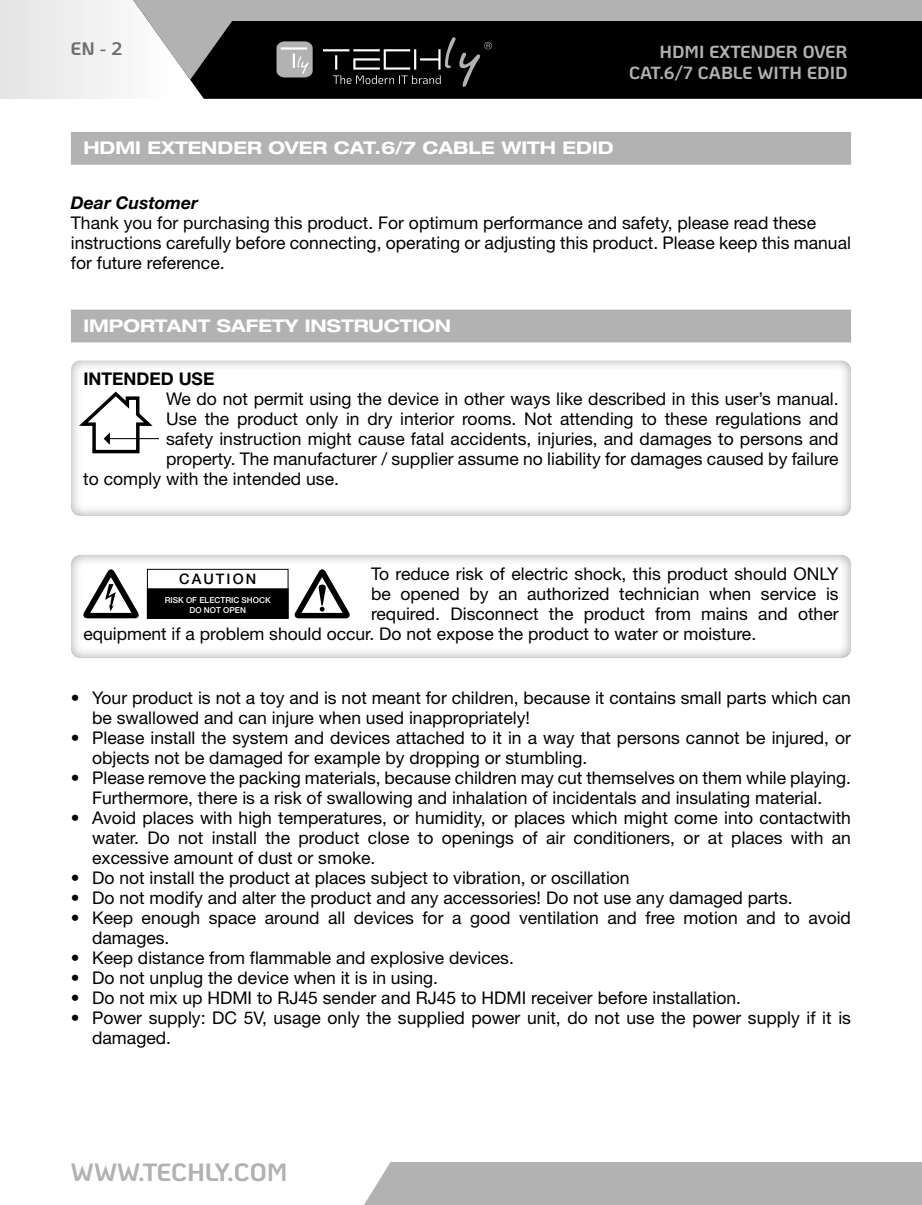
<style>
.page{position:relative;width:922px;height:1205px;background:#fff}
.page>*{position:absolute;margin:0;border:0;box-sizing:border-box;transform-origin:0 0}
.t1{font:700 25px "Ko Ho";color:#b3b2b2}
.t2{font:700 18.25px "Ko Ho";color:#706f6f}
.t3{font:17.5px/20px "Helvetica Neue LT Std";color:#000}
.t4{font:700 expanded 17.5px "Helvetica Neue LT Std";color:#fff}
.t5{font:700 17.5px/21px "Ko Ho";color:#b3b2b2;text-align:right}
.t6{font:italic 700 17.5px "Helvetica Neue LT Std";color:#000}
.t7{font:700 17.5px "Helvetica Neue LT Std";color:#000}
.t8{font:500 14.5px "Helvetica Neue LT Std";letter-spacing:.14em;color:#000}
.t9{font:500 8.25px/9.8px "Helvetica Neue LT Std";color:#fff;text-align:center}
</style>
<div class="page">
<svg style="left:122px;top:80px;width:799px;height:19px;background:#1c1c1c"></svg>
<svg style="left:122px;top:0;width:799px;height:80px;background:#4a4a4a"></svg>
<hr style="left:323px;top:49px;width:26px;height:2px;background:#fff">
<svg style="left:276px;top:41px;width:36px;height:36px"></svg>
<svg style="left:333px;top:37px;width:158px;height:50px;background:#1f1f1f"></svg>
<div style="left:364px;top:1162px;width:557px;height:43px;background:#b3b2b2"></div>
<div style="left:71px;top:132px;width:779px;height:33px;background:#b3b2b2"></div>
<div style="left:71px;top:310px;width:779px;height:32px;background:#b3b2b2"></div>
<div style="left:70px;top:358px;width:783px;height:160px;background:#000;opacity:.4"></div>
<hr style="left:107px;top:438px;width:52px;height:1px;background:#000">
<svg style="left:74px;top:389px;width:79px;height:66px"></svg>
<div style="left:70px;top:552px;width:783px;height:107px;background:#000;opacity:.4"></div>
<svg style="left:293px;top:568px;width:58px;height:50px"></svg>
<svg style="left:82px;top:568px;width:58px;height:50px"></svg>
<div style="left:147px;top:569px;width:141px;height:49px;background:#fff"></div>
<div style="left:147px;top:569px;width:141px;height:49px;border:1px solid #000"></div>
<div style="left:147px;top:589px;width:141px;height:29px;background:#000"></div>
<div style="left:147px;top:588px;width:141px;height:30px;border:1px solid #000"></div>
<p class="t2" style="left:71px;top:34px;width:53px">EN - 2</p>
<p class="t5" style="left:629px;top:41px;width:220px">HDMI EXTENDER OVER<br>CAT.6/7 CABLE WITH EDID</p>
<p class="t4" style="left:83px;top:137px;width:531px">HDMI EXTENDER OVER CAT.6/7 CABLE WITH EDID</p>
<p class="t6" style="left:71px;top:192px;width:129px">Dear Customer</p>
<p class="t3" style="left:71px;top:212px;width:781px">Thank you for purchasing this product. For optimum performance and safety, please read these instructions carefully before connecting, operating or adjusting this product. Please keep this manual for future reference.</p>
<p class="t4" style="left:83px;top:315px;width:369px">IMPORTANT SAFETY INSTRUCTION</p>
<p class="t7" style="left:83px;top:368px;width:132px">INTENDED USE</p>
<p class="t3" style="left:166px;top:389px;width:673px">We do not permit using the device in other ways like described in this user’s manual.</p>
<p class="t3" style="left:166px;top:409px;width:673px">Use the product only in dry interior rooms. Not attending to these regulations and</p>
<p class="t3" style="left:166px;top:429px;width:673px">safety instruction might cause fatal accidents, injuries, and damages to persons and</p>
<p class="t3" style="left:166px;top:449px;width:674px">property. The manufacturer / supplier assume no liability for damages caused by failure</p>
<p class="t3" style="left:83px;top:469px;width:257px">to comply with the intended use.</p>
<p class="t3" style="left:371px;top:563px;width:469px">To reduce risk of electric shock, this product should ONLY</p>
<p class="t3" style="left:371px;top:583px;width:469px">be opened by an authorized technician when service is</p>
<p class="t3" style="left:371px;top:603px;width:469px">required. Disconnect the product from mains and other</p>
<p class="t3" style="left:83px;top:623px;width:674px">equipment if a problem should occur. Do not expose the product to water or moisture.</p>
<p class="t8" style="left:179px;top:570px;width:78px">CAUTION</p>
<p class="t9" style="left:165px;top:595px;width:107px">RISK OF ELECTRIC SHOCK<br>DO NOT OPEN</p>
<p class="t3" style="left:92px;top:687px;width:760px;text-indent:-21px">• Your product is not a toy and is not meant for children, because it contains small parts which can be swallowed and can injure when used inappropriately!</p>
<p class="t3" style="left:92px;top:727px;width:760px;text-indent:-21px">• Please install the system and devices attached to it in a way that persons cannot be injured, or objects not be damaged for example by dropping or stumbling.</p>
<p class="t3" style="left:71px;top:767px;width:781px;text-align:center">• Please remove the packing materials, because children may cut themselves on them while playing.<br>Furthermore, there is a risk of swallowing and inhalation of incidentals and insulating material.</p>
<p class="t3" style="left:92px;top:807px;width:760px;text-align:justify;text-indent:-21px">• Avoid places with high temperatures, or humidity, or places which might come into contactwith water. Do not install the product close to openings of air conditioners, or at places with an excessive amount of dust or smoke.</p>
<p class="t3" style="left:71px;top:867px;width:560px">• Do not install the product at places subject to vibration, or oscillation</p>
<p class="t3" style="left:71px;top:887px;width:723px">• Do not modify and alter the product and any accessories! Do not use any damaged parts.</p>
<p class="t3" style="left:92px;top:907px;width:760px;text-indent:-21px">• Keep enough space around all devices for a good ventilation and free motion and to avoid damages.</p>
<p class="t3" style="left:71px;top:947px;width:444px">• Keep distance from flammable and explosive devices.</p>
<p class="t3" style="left:71px;top:967px;width:368px">• Do not unplug the device when it is in using.</p>
<p class="t3" style="left:71px;top:987px;width:671px">• Do not mix up HDMI to RJ45 sender and RJ45 to HDMI receiver before installation.</p>
<p class="t3" style="left:92px;top:1007px;width:760px;text-indent:-21px">• Power supply: DC 5V, usage only the supplied power unit, do not use the power supply if it is damaged.</p>
<h1 class="t1" style="left:71px;top:1151px;width:218px">WWW.TECHLY.COM</h1>
</div>
